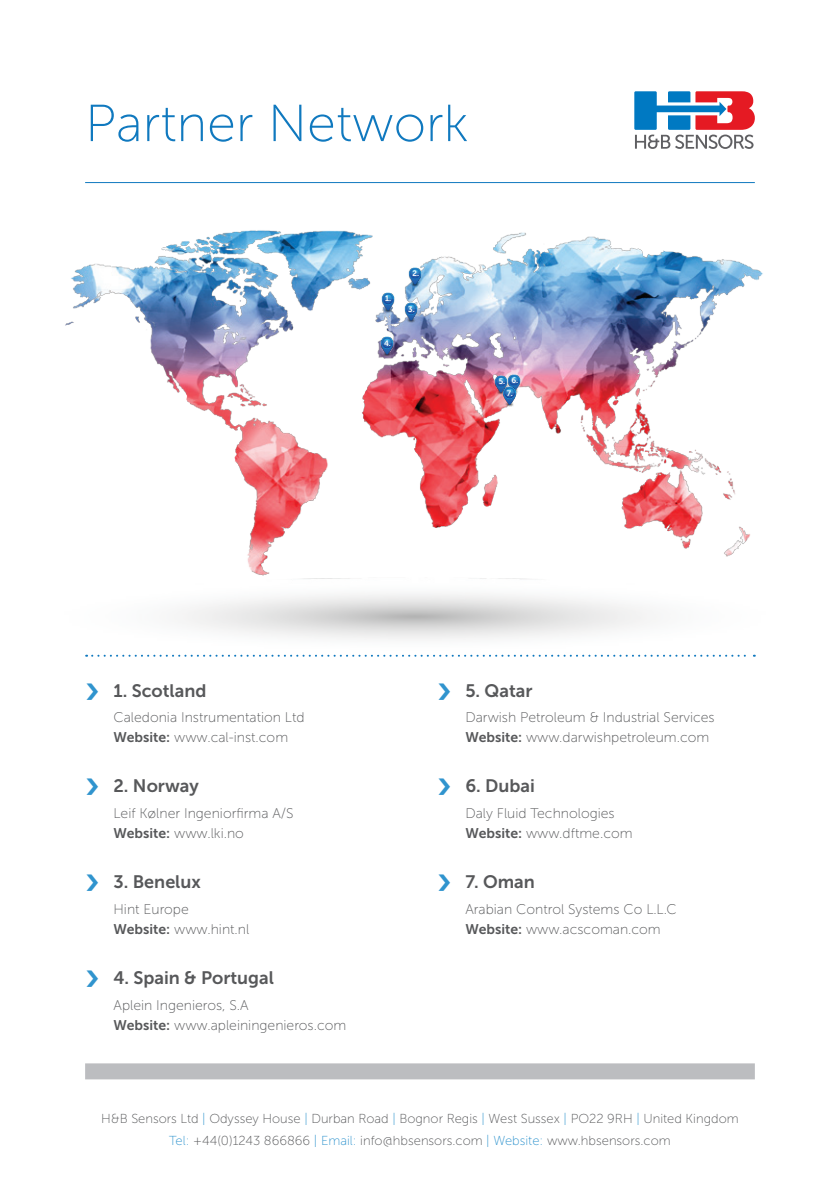
<style>
.page{position:relative;width:840px;height:1191px;background:#fff}
.page>*{position:absolute;margin:0;border:0;box-sizing:border-box;transform-origin:0 0}
.t1{font:52px "Museo Sans 100";color:#1079bf}
.t2{font:40px "Museo Sans 700";color:#3094ce}
.t3{font:18px "Museo Sans 700";color:#57585a}
.t4{font:14px/20px "Museo Sans 100";color:#57585a}
.t5{font:13px/22px "Museo Sans 100";color:#57585a;text-align:center}
.t6{font:8px/12px "Museo Sans 700";color:#fff;text-align:center}
.s1{font-family:"Museo Sans 700"}
.s2{color:#3094ce}
</style>
<div class="page">
<hr style="left:85px;top:182px;width:669px;height:1px;background:#1079bf">
<div style="left:85px;top:1063px;width:669px;height:16px;background:#bcbdc0"></div>
<svg style="left:86px;top:654px;width:668px;height:2px"></svg>
<svg style="left:634px;top:91px;width:120px;height:58px"></svg>
<img style="left:65px;top:230px;width:698px;height:409px">
<img style="left:376px;top:291px;width:23px;height:21px">
<img style="left:403px;top:266px;width:23px;height:21px">
<img style="left:399px;top:302px;width:23px;height:20px">
<img style="left:375px;top:335px;width:23px;height:21px">
<img style="left:502px;top:373px;width:23px;height:21px">
<img style="left:489px;top:374px;width:23px;height:21px">
<img style="left:497px;top:386px;width:23px;height:20px">
<h1 class="t1" style="left:85px;top:96px;width:384px">Partner Network</h1>
<p class="t6" style="left:385px;top:293px;width:8px">1.</p>
<p class="t6" style="left:384px;top:337px;width:8px">4.</p>
<p class="t6" style="left:412px;top:267px;width:8px">2.</p>
<p class="t6" style="left:408px;top:303px;width:8px">3.</p>
<p class="t6" style="left:498px;top:375px;width:21px">5. 6.<br>7.</p>
<h2 class="t2" style="left:85px;top:666px;width:16px">›</h2>
<p class="t3" style="left:113px;top:680px;width:94px">1. Scotland</p>
<p class="t4" style="left:113px;top:708px;width:192px">Caledonia Instrumentation Ltd<br><span class="s1">Website:</span> www.cal-inst.com</p>
<h2 class="t2" style="left:85px;top:762px;width:16px">›</h2>
<p class="t3" style="left:113px;top:776px;width:87px">2. Norway</p>
<p class="t4" style="left:113px;top:803px;width:182px">Leif Kølner Ingeniorfirma A/S<br><span class="s1">Website:</span> www.lki.no</p>
<h2 class="t2" style="left:85px;top:858px;width:16px">›</h2>
<p class="t3" style="left:113px;top:872px;width:89px">3. Benelux</p>
<p class="t4" style="left:113px;top:899px;width:137px">Hint Europe<br><span class="s1">Website:</span> www.hint.nl</p>
<h2 class="t2" style="left:85px;top:953px;width:16px">›</h2>
<p class="t3" style="left:113px;top:967px;width:162px">4. Spain &amp; Portugal</p>
<p class="t4" style="left:113px;top:995px;width:234px">Aplein Ingenieros, S.A<br><span class="s1">Website:</span> www.apleiningenieros.com</p>
<h2 class="t2" style="left:437px;top:666px;width:16px">›</h2>
<p class="t3" style="left:465px;top:680px;width:69px">5. Qatar</p>
<p class="t4" style="left:465px;top:708px;width:251px">Darwish Petroleum &amp; Industrial Services<br><span class="s1">Website:</span> www.darwishpetroleum.com</p>
<h2 class="t2" style="left:437px;top:762px;width:16px">›</h2>
<p class="t3" style="left:465px;top:776px;width:71px">6. Dubai</p>
<p class="t4" style="left:465px;top:803px;width:169px">Daly Fluid Technologies<br><span class="s1">Website:</span> www.dftme.com</p>
<h2 class="t2" style="left:437px;top:858px;width:16px">›</h2>
<p class="t3" style="left:465px;top:872px;width:71px">7. Oman</p>
<p class="t4" style="left:465px;top:899px;width:213px">Arabian Control Systems Co L.L.C<br><span class="s1">Website:</span> www.acscoman.com</p>
<p class="t5" style="left:101px;top:1107px;width:638px">H&amp;B Sensors Ltd <span class="s2">|</span> Odyssey House <span class="s2">|</span> Durban Road <span class="s2">|</span> Bognor Regis <span class="s2">|</span> West Sussex <span class="s2">|</span> PO22 9RH <span class="s2">|</span> United Kingdom<br><span class="s2">Tel:</span> +44(0)1243 866866 <span class="s2">| Email:</span> info@hbsensors.com <span class="s2">| Website:</span> www.hbsensors.com</p>
</div>
